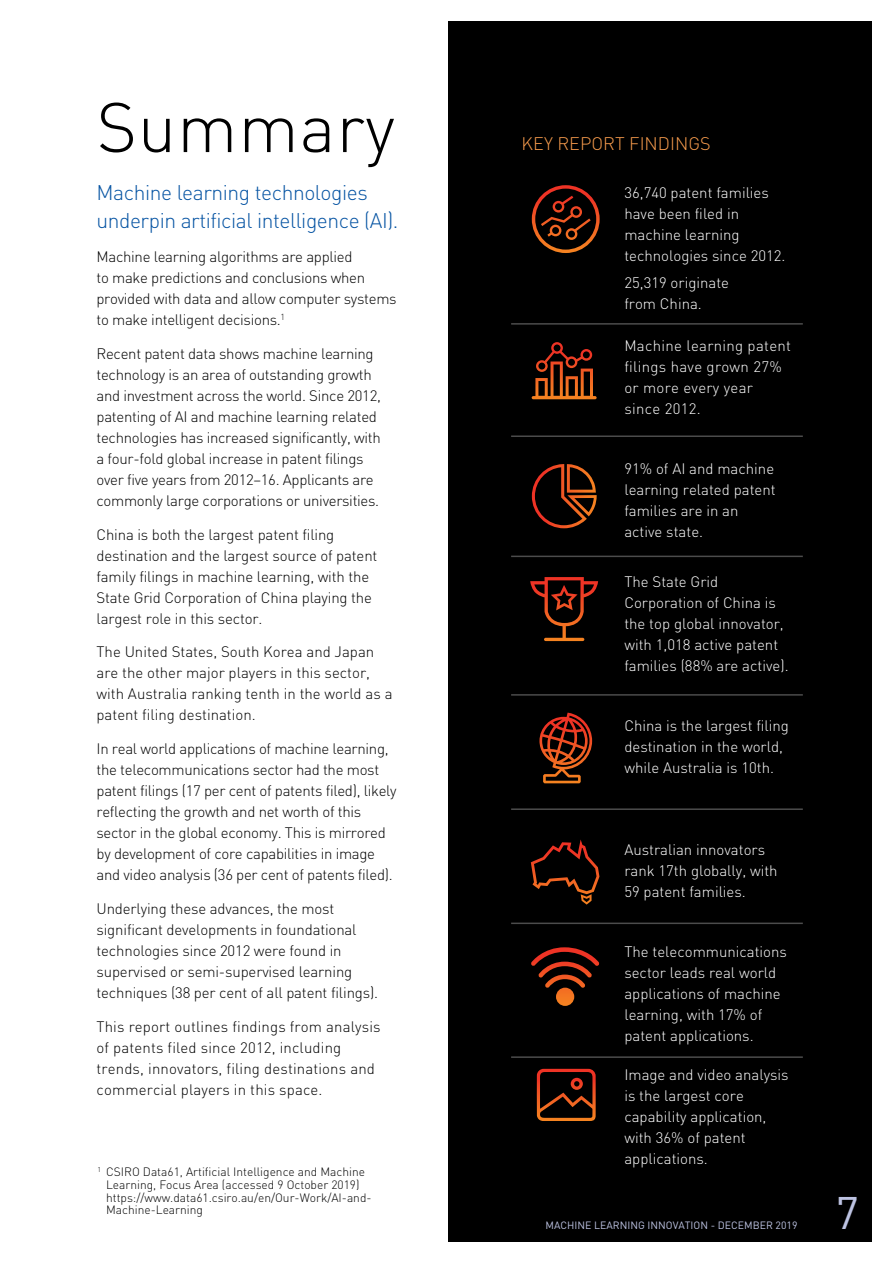
<style>
.page{position:relative;width:893px;height:1263px;background:#fff}
.page>*{position:absolute;margin:0;border:0;box-sizing:border-box;transform-origin:0 0}
.t1{font:300 69px "DIN";letter-spacing:.01em;color:#000}
.t2{font:45px "DIN";color:#bdc3e2}
.t3{font:300 21px/28.5px "DIN";letter-spacing:-.02em;color:#0654a3}
.t4{font:300 18px "DIN";color:#f89c4d}
.t5{font:300 15px/21px "DIN";letter-spacing:-.02em;color:#000}
.t6{font:300 15px/21px "DIN";color:#fff}
.t7{font:300 15px/21px "DIN";letter-spacing:.01em;color:#000}
.t8{font:300 15px/21px "DIN";color:#000}
.t9{font:300 15px/21px "DIN";letter-spacing:.02em;color:#fff}
.t10{font:300 12px/12.8px "DIN";color:#000}
.t11{font:10.5px "DIN";color:#bdc3e2}
</style>
<div class="page">
<div style="left:448px;top:21px;width:424px;height:1221px;background:#000"></div>
<hr style="left:511px;top:323px;width:292px;height:2px;background:#fff">
<hr style="left:511px;top:435px;width:292px;height:2px;background:#fff">
<hr style="left:511px;top:694px;width:292px;height:2px;background:#fff">
<hr style="left:511px;top:808px;width:292px;height:2px;background:#fff">
<hr style="left:511px;top:922px;width:292px;height:2px;background:#fff">
<hr style="left:511px;top:1056px;width:292px;height:2px;background:#fff">
<svg style="left:532px;top:185px;width:68px;height:68px"></svg>
<svg style="left:532px;top:342px;width:65px;height:57px"></svg>
<svg style="left:532px;top:464px;width:65px;height:64px"></svg>
<svg style="left:530px;top:577px;width:68px;height:64px"></svg>
<svg style="left:539px;top:713px;width:53px;height:70px"></svg>
<svg style="left:531px;top:839px;width:68px;height:66px"></svg>
<svg style="left:531px;top:947px;width:68px;height:59px"></svg>
<svg style="left:537px;top:1069px;width:59px;height:52px"></svg>
<hr style="left:511px;top:556px;width:292px;height:1px;background:#fff">
<h1 class="t1" style="left:97px;top:85px;width:300px">Summary</h1>
<h3 class="t3" style="left:97px;top:178px;width:303px">Machine learning technologies underpin artificial intelligence (AI).</h3>
<p class="t5" style="left:97px;top:246px;width:302px">Machine learning algorithms are applied<br>to make predictions and conclusions when provided with data and allow computer systems to make intelligent decisions.<sup>1</sup></p>
<p class="t5" style="left:97px;top:343px;width:286px">Recent patent data shows machine learning technology is an area of outstanding growth and investment across the world. Since 2012, patenting of AI and machine learning related technologies has increased significantly, with a four-fold global increase in patent filings over five years from 2012−16. Applicants are commonly large corporations or universities.</p>
<p class="t5" style="left:97px;top:523px;width:282px">China is both the largest patent filing destination and the largest source of patent family filings in machine learning, with the State Grid Corporation of China playing the largest role in this sector.</p>
<p class="t8" style="left:97px;top:641px;width:297px">The United States, South Korea and Japan are the other major players in this sector, with Australia ranking tenth in the world as a patent filing destination.</p>
<p class="t5" style="left:97px;top:738px;width:302px">In real world applications of machine learning, the telecommunications sector had the most patent filings (17 per cent of patents filed), likely reflecting the growth and net worth of this sector in the global economy. This is mirrored by development of core capabilities in image and video analysis (36 per cent of patents filed).</p>
<p class="t5" style="left:97px;top:898px;width:283px">Underlying these advances, the most significant developments in foundational technologies since 2012 were found in supervised or semi-supervised learning techniques (38 per cent of all patent filings).</p>
<p class="t7" style="left:97px;top:1015px;width:286px">This report outlines findings from analysis of patents filed since 2012, including trends, innovators, filing destinations and commercial players in this space.</p>
<p class="t10" style="left:106px;top:1165px;width:267px;text-indent:-9px"><sup>1</sup> CSIRO Data61, Artificial Intelligence and Machine Learning, Focus Area (accessed 9 October 2019) https://www.data61.csiro.au/en/Our-Work/AI-and-Machine-Learning</p>
<p class="t4" style="left:522px;top:133px;width:190px">KEY REPORT FINDINGS</p>
<p class="t6" style="left:624px;top:182px;width:163px">36,740 patent families have been filed in machine learning technologies since 2012.</p>
<p class="t6" style="left:624px;top:272px;width:106px">25,319 originate from China.</p>
<p class="t9" style="left:624px;top:335px;width:168px">Machine learning patent filings have grown 27% or more every year since 2012.</p>
<p class="t6" style="left:624px;top:458px;width:153px">91% of AI and machine learning related patent families are in an active state.</p>
<p class="t6" style="left:624px;top:571px;width:166px">The State Grid<br>Corporation of China is the top global innovator, with 1,018 active patent families (88% are active).</p>
<p class="t6" style="left:624px;top:715px;width:166px">China is the largest filing destination in the world, while Australia is 10th.</p>
<p class="t6" style="left:624px;top:839px;width:155px">Australian innovators rank 17th globally, with<br>59 patent families.</p>
<p class="t6" style="left:624px;top:941px;width:164px">The telecommunications sector leads real world applications of machine learning, with 17% of patent applications.</p>
<p class="t6" style="left:624px;top:1064px;width:166px">Image and video analysis is the largest core capability application, with 36% of patent applications.</p>
<p class="t11" style="left:546px;top:1218px;width:253px">MACHINE LEARNING INNOVATION - DECEMBER 2019</p>
<h2 class="t2" style="left:835px;top:1185px;width:25px">7</h2>
</div>
